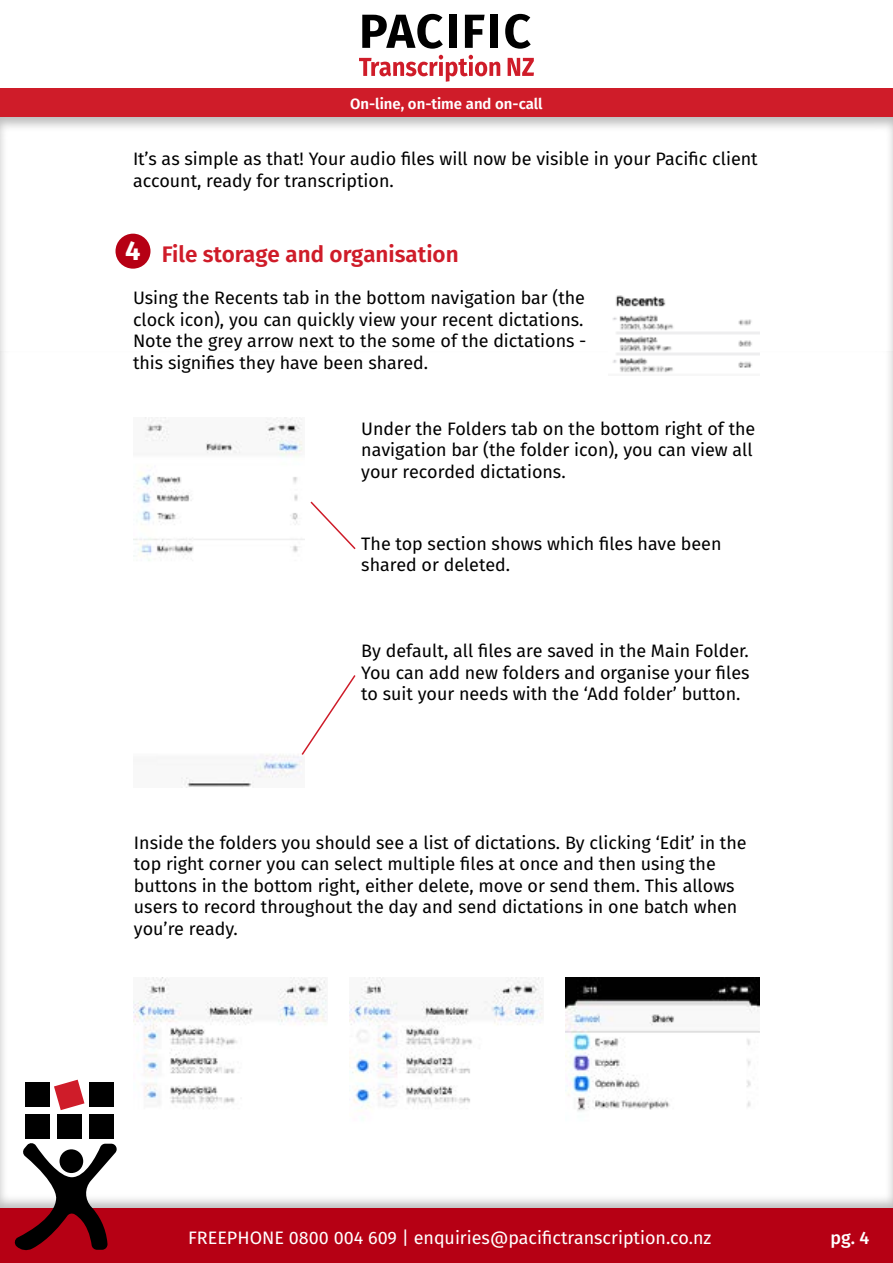
<style>
.page{position:relative;width:893px;height:1263px;background:#fff}
.page>*{position:absolute;margin:0;border:0;box-sizing:border-box;transform-origin:0 0}
.t1{font:600 22.5px "Fira Sans";color:#cf1c29}
.t2{font:18px/21.6px "Fira Sans";color:#000}
.t3{font:18px "Fira Sans";color:#fff}
.t4{font:500 18px "Fira Sans";color:#fff}
.t5{font:600 15px "Fira Sans";color:#fff}
.s1{font-weight:700;font-size:27.15px;color:#fff}
</style>
<div class="page">
<div style="left:0;top:1209px;width:893px;height:54px;background:#b60014"></div>
<svg style="left:14px;top:1143px;width:104px;height:108px"></svg>
<div style="left:60px;top:1149px;width:23px;height:24px;background:#000;border-radius:50%"></div>
<div style="left:25px;top:1082px;width:25px;height:25px;background:#000"></div>
<svg style="left:54px;top:1080px;width:30px;height:30px"></svg>
<div style="left:89px;top:1082px;width:25px;height:25px;background:#000"></div>
<div style="left:25px;top:1114px;width:25px;height:25px;background:#000"></div>
<div style="left:57px;top:1114px;width:25px;height:25px;background:#000"></div>
<div style="left:89px;top:1114px;width:25px;height:25px;background:#000"></div>
<div style="left:0;top:88px;width:893px;height:28px;background:#cf1c29"></div>
<svg style="left:359px;top:55px;width:141px;height:27px"></svg>
<svg style="left:508px;top:58px;width:26px;height:18px"></svg>
<svg style="left:362px;top:14px;width:81px;height:35px"></svg>
<div style="left:449px;top:15px;width:7px;height:33px;background:#000"></div>
<svg style="left:465px;top:15px;width:20px;height:33px"></svg>
<div style="left:490px;top:15px;width:8px;height:33px;background:#000"></div>
<svg style="left:505px;top:14px;width:26px;height:35px"></svg>
<div style="left:115px;top:234px;width:35px;height:35px;background:#b60014;border-radius:50%"></div>
<img style="left:612px;top:295px;width:147px;height:78px">
<img style="left:134px;top:418px;width:171px;height:369px">
<svg style="left:310px;top:501px;width:46px;height:49px"></svg>
<svg style="left:300px;top:673px;width:56px;height:83px"></svg>
<img style="left:350px;top:978px;width:193px;height:130px">
<img style="left:134px;top:978px;width:193px;height:131px">
<img style="left:566px;top:978px;width:193px;height:133px">
<p class="t5" style="left:350px;top:92px;width:194px">On-line, on-time and on-call</p>
<p class="t2" style="left:133px;top:148px;width:626px">It’s as simple as that! Your audio files will now be visible in your Pacific client account, ready for transcription.</p>
<p class="t1" style="left:125px;top:235px;width:335px"><span class="s1">4</span> File storage and organisation</p>
<p class="t2" style="left:133px;top:287px;width:455px">Using the Recents tab in the bottom navigation bar (the clock icon), you can quickly view your recent dictations.<br>Note the grey arrow next to the some of the dictations - this signifies they have been shared.</p>
<p class="t2" style="left:361px;top:417px;width:396px">Under the Folders tab on the bottom right of the navigation bar (the folder icon), you can view all your recorded dictations.</p>
<p class="t2" style="left:361px;top:532px;width:362px">The top section shows which files have been shared or deleted.</p>
<p class="t2" style="left:361px;top:639px;width:390px;text-align:justify">By default, all files are saved in the Main Folder.<br>You can add new folders and organise your files to suit your needs with the ‘Add folder’ button.</p>
<p class="t2" style="left:134px;top:831px;width:614px">Inside the folders you should see a list of dictations. By clicking ‘Edit’ in the top right corner you can select multiple files at once and then using the buttons in the bottom right, either delete, move or send them. This allows users to record throughout the day and send dictations in one batch when you’re ready.</p>
<p class="t3" style="left:188px;top:1224px;width:525px">FREEPHONE 0800 004 609 | enquiries@pacifictranscription.co.nz</p>
<p class="t4" style="left:830px;top:1224px;width:40px">pg. 4</p>
</div>
